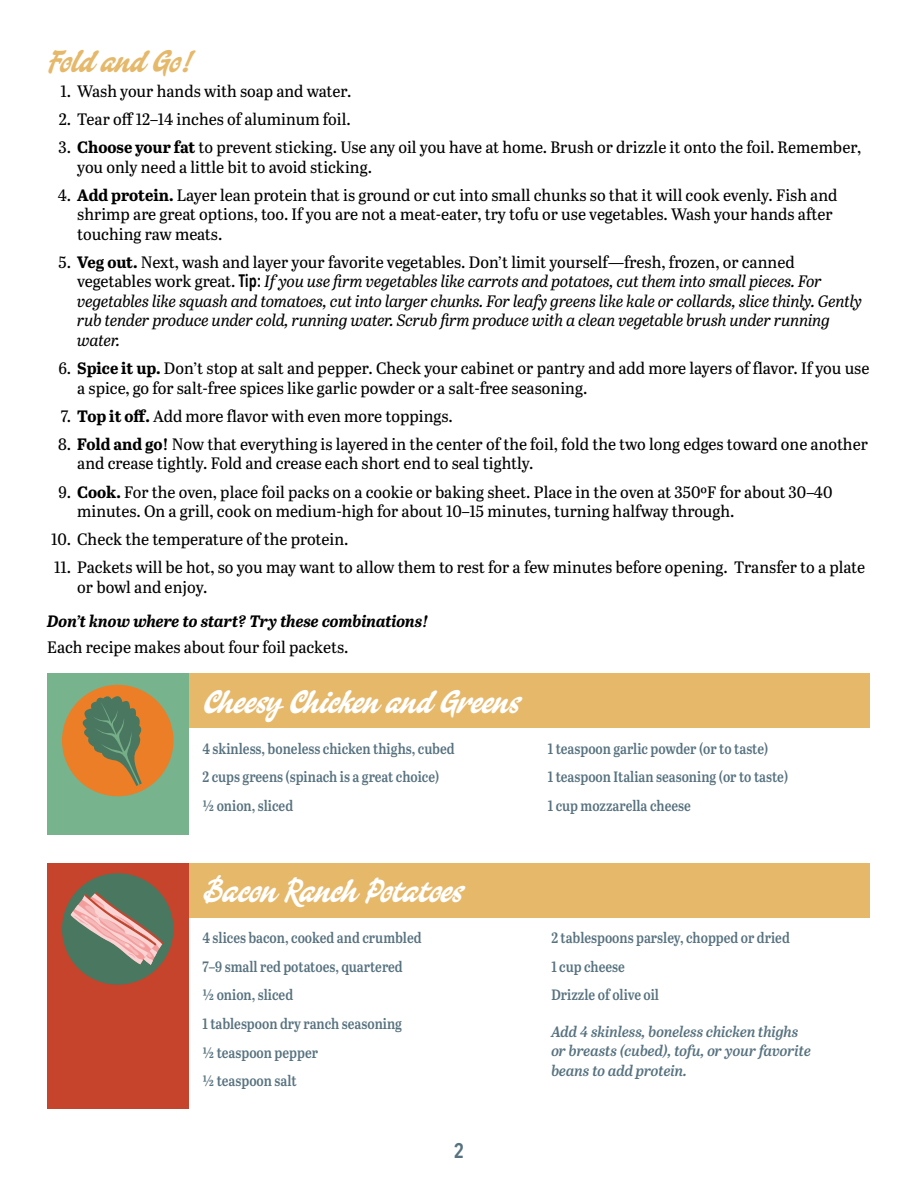
<style>
.page{position:relative;width:918px;height:1188px;background:#fff}
.page>*{position:absolute;margin:0;border:0;box-sizing:border-box;transform-origin:0 0}
.recipe_name{font:34.5px "Falcon Script";color:#fff}
.heading_H3{font:33px "Falcon Script";color:#e6b86a}
.t1{font:600 21px "Avenir Next Condensed";color:#57727f}
.numbered_text{font:16.5px/19.5px "Abril Titling";color:#000}
.numbered_text-2{font:italic 16.5px/19.5px "Abril Titling";letter-spacing:-.005em;color:#000}
.paragraph_P{font:italic 700 16.5px "Abril Titling";color:#000}
.paragraph_P-2{font:16.5px "Abril Titling";letter-spacing:-.005em;color:#000}
.ingredients_text{font:15px "Abril Titling Sb";color:#57727f;scale:.9 1}
.ingredients_text-2{font:italic 15px/19.5px "Abril Titling Sb";letter-spacing:-.005em;color:#57727f}
.s1{font-weight:700}
.s2{font-style:normal}
.s3{font-weight:700;font-style:normal}
.s4{font-family:"Avenir Next Condensed";font-weight:600;font-style:normal;font-size:18px}
</style>
<div class="page">
<div style="left:189px;top:674px;width:681px;height:54px;background:#e6b86a"></div>
<div style="left:47px;top:674px;width:142px;height:161px;background:#77b38c"></div>
<div style="left:62px;top:685px;width:111px;height:111px;background:#eb7e26;border-radius:50%"></div>
<svg style="left:80px;top:695px;width:62px;height:91px"></svg>
<div style="left:189px;top:863px;width:681px;height:55px;background:#e6b86a"></div>
<div style="left:47px;top:863px;width:142px;height:246px;background:#c5442b"></div>
<div style="left:62px;top:873px;width:111px;height:112px;background:#497760;border-radius:50%"></div>
<svg style="left:71px;top:892px;width:93px;height:73px"></svg>
<p class="heading_H3" style="left:47px;top:43px;width:147px">Fold and Go!</p>
<p class="numbered_text" style="left:61px;top:81px;width:292px">1. Wash your hands with soap and water.</p>
<p class="numbered_text" style="left:59px;top:109px;width:293px">2. Tear off 12–14 inches of aluminum foil.</p>
<p class="numbered_text" style="left:77px;top:137px;width:785px;text-indent:-19px">3. <span class="s1">Choose your fat</span> to prevent sticking. Use any oil you have at home. Brush or drizzle it onto the foil. Remember, you only need a little bit to avoid sticking.</p>
<p class="numbered_text" style="left:77px;top:184px;width:762px;text-indent:-19px">4. <span class="s1">Add protein.</span> Layer lean protein that is ground or cut into small chunks so that it will cook evenly. Fish and shrimp are great options, too. If you are not a meat-eater, try tofu or use vegetables. Wash your hands after touching raw meats.</p>
<p class="numbered_text-2" style="left:77px;top:252px;width:786px;text-indent:-19px"><span class="s2">5.</span> <span class="s3">Veg out.</span> <span class="s2">Next, wash and layer your favorite vegetables. Don’t limit yourself—fresh, frozen, or canned vegetables work great.</span> <span class="s4">Tip:</span> If you use firm vegetables like carrots and potatoes, cut them into small pieces. For vegetables like squash and tomatoes, cut into larger chunks. For leafy greens like kale or collards, slice thinly. Gently rub tender produce under cold, running water. Scrub firm produce with a clean vegetable brush under running water.</p>
<p class="numbered_text" style="left:77px;top:358px;width:794px;text-indent:-19px">6. <span class="s1">Spice it up.</span> Don’t stop at salt and pepper. Check your cabinet or pantry and add more layers of flavor. If you use a spice, go for salt-free spices like garlic powder or a salt-free seasoning.</p>
<p class="numbered_text" style="left:61px;top:405px;width:394px">7. <span class="s1">Top it off.</span> Add more flavor with even more toppings.</p>
<p class="numbered_text" style="left:77px;top:434px;width:792px;text-indent:-19px">8. <span class="s1">Fold and go!</span> Now that everything is layered in the center of the foil, fold the two long edges toward one another and crease tightly. Fold and crease each short end to seal tightly.</p>
<p class="numbered_text" style="left:77px;top:481px;width:757px;text-indent:-19px">9. <span class="s1">Cook.</span> For the oven, place foil packs on a cookie or baking sheet. Place in the oven at 350ºF for about 30–40 minutes. On a grill, cook on medium-high for about 10–15 minutes, turning halfway through.</p>
<p class="numbered_text" style="left:51px;top:529px;width:299px">10. Check the temperature of the protein.</p>
<p class="numbered_text" style="left:77px;top:557px;width:789px;text-indent:-23px">11. Packets will be hot, so you may want to allow them to rest for a few minutes before opening. Transfer to a plate or bowl and enjoy.</p>
<p class="paragraph_P" style="left:47px;top:609px;width:383px">Don’t know where to start? Try these combinations!</p>
<p class="paragraph_P-2" style="left:47px;top:635px;width:303px">Each recipe makes about four foil packets.</p>
<p class="recipe_name" style="left:202px;top:682px;width:318px">Cheesy Chicken and Greens</p>
<p class="ingredients_text" style="left:202px;top:737px;width:282px">4 skinless, boneless chicken thighs, cubed</p>
<p class="ingredients_text" style="left:202px;top:766px;width:265px">2 cups greens (spinach is a great choice)</p>
<p class="ingredients_text" style="left:202px;top:795px;width:102px">½ onion, sliced</p>
<p class="recipe_name" style="left:202px;top:872px;width:261px">Bacon Ranch Potatoes</p>
<p class="ingredients_text" style="left:202px;top:927px;width:245px">4 slices bacon, cooked and crumbled</p>
<p class="ingredients_text" style="left:202px;top:956px;width:224px">7–9 small red potatoes, quartered</p>
<p class="ingredients_text" style="left:202px;top:984px;width:102px">½ onion, sliced</p>
<p class="ingredients_text" style="left:202px;top:1013px;width:223px">1 tablespoon dry ranch seasoning</p>
<p class="ingredients_text" style="left:202px;top:1042px;width:130px">½ teaspoon pepper</p>
<p class="ingredients_text" style="left:202px;top:1070px;width:106px">½ teaspoon salt</p>
<p class="t1" style="left:454px;top:1133px;width:12px">2</p>
<p class="ingredients_text" style="left:548px;top:737px;width:247px">1 teaspoon garlic powder (or to taste)</p>
<p class="ingredients_text" style="left:548px;top:766px;width:269px">1 teaspoon Italian seasoning (or to taste)</p>
<p class="ingredients_text" style="left:548px;top:795px;width:160px">1 cup mozzarella cheese</p>
<p class="ingredients_text" style="left:551px;top:927px;width:267px">2 tablespoons parsley, chopped or dried</p>
<p class="ingredients_text" style="left:551px;top:956px;width:83px">1 cup cheese</p>
<p class="ingredients_text" style="left:551px;top:984px;width:121px">Drizzle of olive oil</p>
<p class="ingredients_text-2" style="left:551px;top:1021px;width:261px">Add 4 skinless, boneless chicken thighs or breasts (cubed), tofu, or your favorite beans to add protein.</p>
</div>
